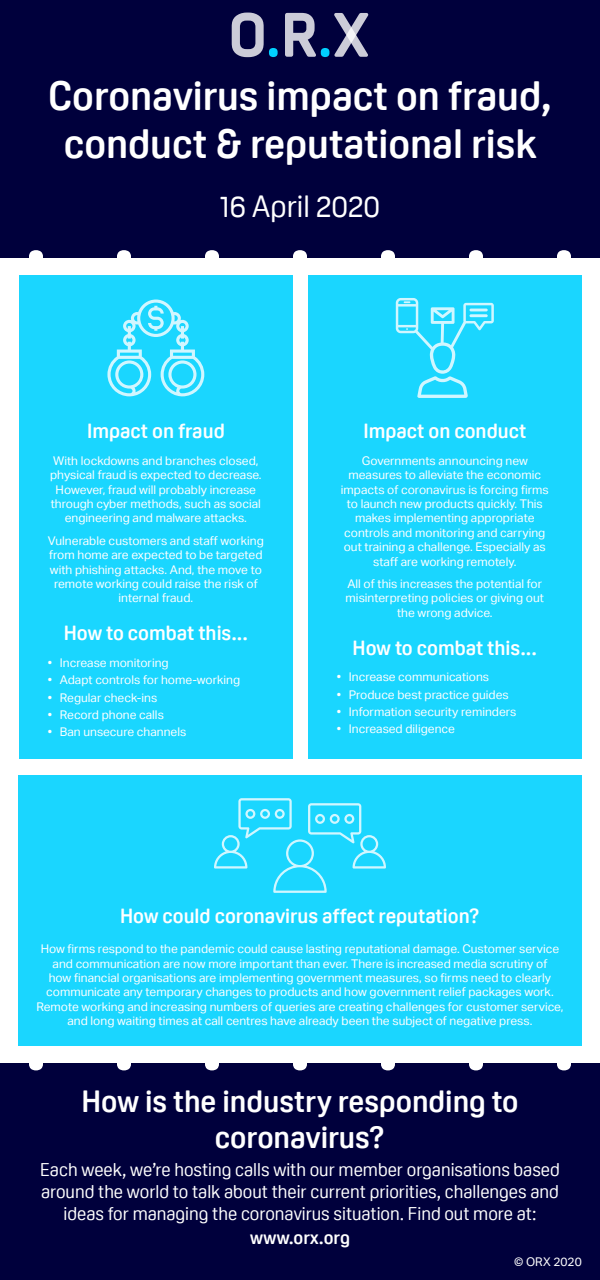
<style>
.page{position:relative;width:600px;height:1280px;background:#fff}
.page>*{position:absolute;margin:0;border:0;box-sizing:border-box;transform-origin:0 0}
.t1{font:700 40px/48px "Oscine";color:#fff;text-align:center}
.t2{font:700 30px/36px "Oscine";color:#fff;text-align:center}
.t3{font:30px "Oscine";color:#fff}
.t4{font:700 20px "Oscine";color:#fff}
.t5{font:18px/21.6px "Oscine";color:#fff;text-align:center}
.t6{font:700 18px "Oscine";letter-spacing:.01em;color:#fff}
.t7{font:12px/14.4px "Aktiv Grotesk";color:#fff;text-align:center}
</style>
<div class="page">
<div style="left:0;top:0;width:600px;height:258px;background:#00003c"></div>
<svg style="left:29px;top:250px;width:14px;height:8px"></svg>
<svg style="left:557px;top:250px;width:14px;height:8px"></svg>
<svg style="left:117px;top:250px;width:14px;height:8px"></svg>
<svg style="left:205px;top:250px;width:14px;height:8px"></svg>
<svg style="left:469px;top:250px;width:14px;height:8px"></svg>
<svg style="left:381px;top:250px;width:14px;height:8px"></svg>
<svg style="left:293px;top:250px;width:14px;height:8px"></svg>
<svg style="left:232px;top:13px;width:46px;height:44px"></svg>
<svg style="left:285px;top:13px;width:83px;height:44px"></svg>
<div style="left:0;top:1063px;width:600px;height:217px;background:#00003c"></div>
<svg style="left:29px;top:1063px;width:14px;height:7px"></svg>
<svg style="left:557px;top:1063px;width:14px;height:7px"></svg>
<svg style="left:117px;top:1063px;width:14px;height:7px"></svg>
<svg style="left:205px;top:1063px;width:14px;height:7px"></svg>
<svg style="left:469px;top:1063px;width:14px;height:7px"></svg>
<svg style="left:381px;top:1063px;width:14px;height:7px"></svg>
<svg style="left:293px;top:1063px;width:14px;height:7px"></svg>
<div style="left:19px;top:275px;width:274px;height:484px;background:#1ad6ff"></div>
<div style="left:18px;top:775px;width:564px;height:270px;background:#1ad6ff"></div>
<div style="left:308px;top:275px;width:274px;height:484px;background:#1ad6ff"></div>
<svg style="left:214px;top:798px;width:172px;height:95px"></svg>
<svg style="left:107px;top:300px;width:97px;height:96px"></svg>
<svg style="left:396px;top:298px;width:98px;height:100px"></svg>
<hr style="left:469px;top:314px;width:19px;height:3px;background:#fff">
<h1 class="t1" style="left:48px;top:72px;width:505px">Coronavirus impact on fraud, conduct &amp; reputational risk</h1>
<h2 class="t3" style="left:220px;top:189px;width:162px">16 April 2020</h2>
<h3 class="t4" style="left:87px;top:420px;width:139px">Impact on fraud</h3>
<p class="t7" style="left:50px;top:454px;width:213px">With lockdowns and branches closed, physical fraud is expected to decrease.<br>However, fraud will probably increase through cyber methods, such as social engineering and malware attacks.</p>
<p class="t7" style="left:48px;top:534px;width:217px">Vulnerable customers and staff working from home are expected to be targeted with phishing attacks. And, the move to remote working could raise the risk of internal fraud.</p>
<h3 class="t4" style="left:64px;top:622px;width:186px">How to combat this...</h3>
<p class="t7" style="left:48px;top:656px;width:122px">• Increase monitoring</p>
<p class="t7" style="left:48px;top:673px;width:194px">• Adapt controls for home-working</p>
<p class="t7" style="left:48px;top:690px;width:111px">• Regular check-ins</p>
<p class="t7" style="left:48px;top:708px;width:118px">• Record phone calls</p>
<p class="t7" style="left:48px;top:725px;width:140px">• Ban unsecure channels</p>
<h3 class="t4" style="left:363px;top:420px;width:164px">Impact on conduct</h3>
<p class="t7" style="left:341px;top:454px;width:210px">Governments announcing new measures to alleviate the economic impacts of coronavirus is forcing firms to launch new products quickly. This makes implementing appropriate controls and monitoring and carrying out training a challenge. Especially as staff are working remotely.</p>
<p class="t7" style="left:346px;top:577px;width:200px">All of this increases the potential for misinterpreting policies or giving out the wrong advice.</p>
<h3 class="t4" style="left:353px;top:637px;width:186px">How to combat this...</h3>
<p class="t7" style="left:337px;top:670px;width:154px">• Increase communications</p>
<p class="t7" style="left:337px;top:687px;width:174px">• Produce best practice guides</p>
<p class="t7" style="left:337px;top:705px;width:181px">• Information security reminders</p>
<p class="t7" style="left:337px;top:722px;width:120px">• Increased diligence</p>
<h3 class="t4" style="left:120px;top:904px;width:361px">How could coronavirus affect reputation?</h3>
<p class="t7" style="left:36px;top:942px;width:529px">How firms respond to the pandemic could cause lasting reputational damage. Customer service and communication are now more important than ever. There is increased media scrutiny of<br>how financial organisations are implementing government measures, so firms need to clearly communicate any temporary changes to products and how government relief packages work.<br>Remote working and increasing numbers of queries are creating challenges for customer service, and long waiting times at call centres have already been the subject of negative press.</p>
<h2 class="t2" style="left:81px;top:1084px;width:439px">How is the industry responding to coronavirus?</h2>
<h3 class="t5" style="left:40px;top:1159px;width:521px">Each week, we’re hosting calls with our member organisations based around the world to talk about their current priorities, challenges and ideas for managing the coronavirus situation. Find out more at:</h3>
<h3 class="t6" style="left:250px;top:1228px;width:101px">www.orx.org</h3>
<p class="t7" style="left:514px;top:1255px;width:69px">© ORX 2020</p>
</div>
